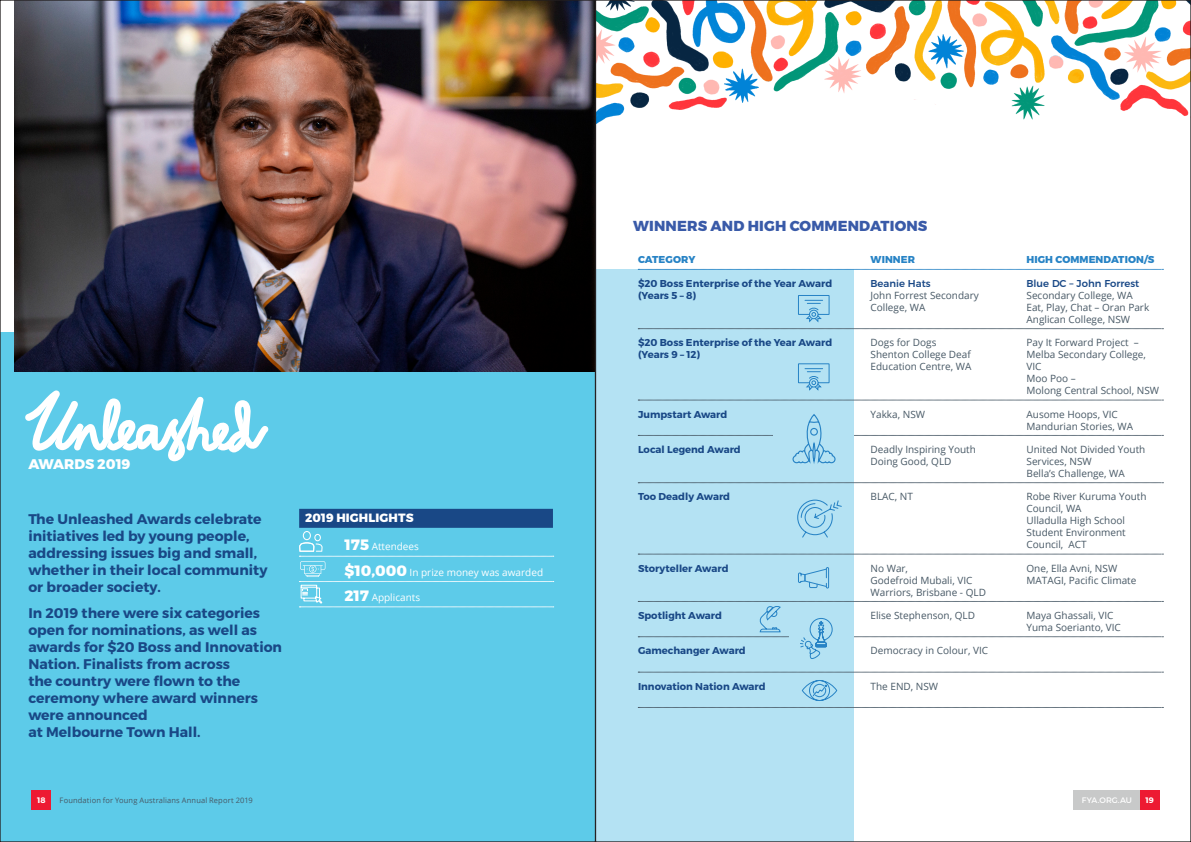
<style>
.page{position:relative;width:1191px;height:842px;background:#fff}
.page>*{position:absolute;margin:0;border:0;box-sizing:border-box;transform-origin:0 0}
._2019_Body_copy{font:800 14.5px "Montserrat";letter-spacing:.01em;color:#395aa8}
._2019_Body_copy-2{font:700 14px/17px "Montserrat";color:#194886}
._2018_MAIN_HEADING{font:800 14px "Montserrat";color:#fff}
._2019_Red_bar_subhea{font:800 12px "Montserrat";letter-spacing:.01em;color:#fff}
._2019_Body_copy-3{font:10px/12px "Open Sans";color:#475865}
._2019_Body_copy-4{font:700 10px "Montserrat";color:#194886}
._2019_Line_under_hig{font:10px "Open Sans";color:#fff}
._2019_Body_copy-5{font:800 10px "Montserrat";letter-spacing:.01em;color:#2783c5}
._2019_Body_copy-6{font:500 10px "Montserrat";color:#194886}
.Page_numbers{font:8px "Montserrat";color:#fff}
.Page_numbers-2{font:700 8px "Montserrat";color:#fff}
.Page_numbers-3{font:7.5px "Open Sans";letter-spacing:.015em;color:#475865}
.s1{font-family:"Montserrat";font-weight:800;font-size:15px}
</style>
<div class="page">
<div style="left:0;top:332px;width:595px;height:510px;background:#5dcbe9"></div>
<img style="left:14px;top:2px;width:579px;height:370px">
<div style="left:299px;top:509px;width:254px;height:19px;background:#194886"></div>
<svg style="left:25px;top:390px;width:244px;height:71px"></svg>
<div style="left:32px;top:791px;width:19px;height:19px;background:#ed1a32"></div>
<svg style="left:299px;top:531px;width:255px;height:77px"></svg>
<div style="left:595px;top:269px;width:259px;height:573px;background:#b4e2f3"></div>
<svg style="left:638px;top:269px;width:525px;height:1px"></svg>
<svg style="left:638px;top:400px;width:525px;height:1px"></svg>
<svg style="left:638px;top:482px;width:525px;height:1px"></svg>
<svg style="left:638px;top:554px;width:525px;height:1px"></svg>
<svg style="left:638px;top:672px;width:525px;height:1px"></svg>
<svg style="left:638px;top:707px;width:525px;height:1px"></svg>
<svg style="left:801px;top:680px;width:36px;height:21px"></svg>
<svg style="left:638px;top:414px;width:525px;height:50px"></svg>
<svg style="left:797px;top:499px;width:45px;height:39px"></svg>
<svg style="left:638px;top:295px;width:525px;height:34px"></svg>
<svg style="left:798px;top:363px;width:32px;height:28px"></svg>
<svg style="left:638px;top:601px;width:525px;height:58px"></svg>
<svg style="left:798px;top:567px;width:31px;height:22px"></svg>
<img style="left:597px;top:2px;width:592px;height:122px">
<div style="left:1140px;top:791px;width:19px;height:19px;background:#ed1a32"></div>
<div style="left:1073px;top:791px;width:67px;height:19px;background:#c8c9c9"></div>
<p class="_2018_MAIN_HEADING" style="left:28px;top:455px;width:104px">AWARDS 2019</p>
<p class="_2019_Body_copy-2" style="left:28px;top:511px;width:241px">The Unleashed Awards celebrate initiatives led by young people, addressing issues big and small, whether in their local community or broader society.</p>
<p class="_2019_Body_copy-2" style="left:28px;top:604px;width:255px">In 2019 there were six categories open for nominations, as well as awards for $20 Boss and Innovation<br>Nation. Finalists from across<br>the country were flown to the ceremony where award winners were announced<br>at Melbourne Town Hall.</p>
<p class="_2019_Red_bar_subhea" style="left:305px;top:510px;width:110px">2019 HIGHLIGHTS</p>
<p class="_2019_Line_under_hig" style="left:344px;top:540px;width:76px"><span class="s1">175</span> Attendees</p>
<p class="_2019_Line_under_hig" style="left:344px;top:565px;width:200px"><span class="s1">$10,000</span> In prize money was awarded</p>
<p class="_2019_Line_under_hig" style="left:344px;top:590px;width:77px"><span class="s1">217</span> Applicants</p>
<p class="Page_numbers-2" style="left:37px;top:795px;width:10px">18</p>
<p class="Page_numbers-3" style="left:60px;top:795px;width:195px">Foundation for Young Australians Annual Report 2019</p>
<p class="_2019_Body_copy" style="left:633px;top:216px;width:296px">WINNERS AND HIGH COMMENDATIONS</p>
<p class="_2019_Body_copy-5" style="left:638px;top:254px;width:59px">CATEGORY</p>
<p class="_2019_Body_copy-5" style="left:870px;top:254px;width:46px">WINNER</p>
<p class="_2019_Body_copy-5" style="left:1026px;top:254px;width:129px">HIGH COMMENDATION/S</p>
<p class="_2019_Body_copy-4" style="left:638px;top:277px;width:196px">$20 Boss Enterprise of the Year Award</p>
<p class="_2019_Body_copy-6" style="left:870px;top:275px;width:62px">Beanie Hats</p>
<p class="_2019_Body_copy-6" style="left:1026px;top:275px;width:114px">Blue DC – John Forrest</p>
<p class="_2019_Body_copy-4" style="left:638px;top:289px;width:60px">(Years 5 – 8)</p>
<p class="_2019_Body_copy-3" style="left:870px;top:289px;width:110px">John Forrest Secondary</p>
<p class="_2019_Body_copy-3" style="left:1026px;top:289px;width:108px">Secondary College, WA</p>
<p class="_2019_Body_copy-3" style="left:870px;top:301px;width:56px">College, WA</p>
<p class="_2019_Body_copy-3" style="left:1026px;top:301px;width:124px">Eat, Play, Chat – Oran Park<br>Anglican College, NSW</p>
<p class="_2019_Body_copy-4" style="left:638px;top:336px;width:196px">$20 Boss Enterprise of the Year Award</p>
<p class="_2019_Body_copy-3" style="left:870px;top:336px;width:67px">Dogs for Dogs</p>
<p class="_2019_Body_copy-3" style="left:1026px;top:336px;width:114px">Pay It Forward Project –</p>
<p class="_2019_Body_copy-4" style="left:638px;top:348px;width:64px">(Years 9 – 12)</p>
<p class="_2019_Body_copy-3" style="left:870px;top:348px;width:102px">Shenton College Deaf</p>
<p class="_2019_Body_copy-3" style="left:1026px;top:348px;width:121px">Melba Secondary College,</p>
<p class="_2019_Body_copy-3" style="left:870px;top:360px;width:102px">Education Centre, WA</p>
<p class="_2019_Body_copy-3" style="left:1026px;top:360px;width:134px">VIC<br>Moo Poo –<br>Molong Central School, NSW</p>
<p class="_2019_Body_copy-4" style="left:638px;top:408px;width:91px">Jumpstart Award</p>
<p class="_2019_Body_copy-3" style="left:870px;top:408px;width:56px">Yakka, NSW</p>
<p class="_2019_Body_copy-3" style="left:1026px;top:408px;width:108px">Ausome Hoops, VIC<br>Mandurian Stories, WA</p>
<p class="_2019_Body_copy-4" style="left:638px;top:443px;width:104px">Local Legend Award</p>
<p class="_2019_Body_copy-3" style="left:870px;top:443px;width:107px">Deadly Inspiring Youth</p>
<p class="_2019_Body_copy-3" style="left:1026px;top:443px;width:120px">United Not Divided Youth</p>
<p class="_2019_Body_copy-3" style="left:870px;top:455px;width:82px">Doing Good, QLD</p>
<p class="_2019_Body_copy-3" style="left:1026px;top:455px;width:100px">Services, NSW<br>Bella’s Challenge, WA</p>
<p class="_2019_Body_copy-4" style="left:638px;top:490px;width:94px">Too Deadly Award</p>
<p class="_2019_Body_copy-3" style="left:870px;top:490px;width:44px">BLAC, NT</p>
<p class="_2019_Body_copy-3" style="left:1026px;top:490px;width:121px">Robe River Kuruma Youth<br>Council, WA<br>Ulladulla High School<br>Student Environment<br>Council, ACT</p>
<p class="_2019_Body_copy-4" style="left:638px;top:562px;width:92px">Storyteller Award</p>
<p class="_2019_Body_copy-3" style="left:870px;top:562px;width:39px">No War,</p>
<p class="_2019_Body_copy-3" style="left:1026px;top:562px;width:92px">One, Ella Avni, NSW</p>
<p class="_2019_Body_copy-3" style="left:870px;top:574px;width:103px">Godefroid Mubali, VIC</p>
<p class="_2019_Body_copy-3" style="left:1026px;top:574px;width:111px">MATAGI, Pacific Climate</p>
<p class="_2019_Body_copy-3" style="left:870px;top:586px;width:117px">Warriors, Brisbane - QLD</p>
<p class="_2019_Body_copy-4" style="left:638px;top:609px;width:85px">Spotlight Award</p>
<p class="_2019_Body_copy-3" style="left:870px;top:609px;width:106px">Elise Stephenson, QLD</p>
<p class="_2019_Body_copy-3" style="left:1026px;top:609px;width:96px">Maya Ghassali, VIC<br>Yuma Soerianto, VIC</p>
<p class="_2019_Body_copy-4" style="left:638px;top:644px;width:109px">Gamechanger Award</p>
<p class="_2019_Body_copy-3" style="left:870px;top:644px;width:119px">Democracy in Colour, VIC</p>
<p class="_2019_Body_copy-4" style="left:638px;top:680px;width:129px">Innovation Nation Award</p>
<p class="_2019_Body_copy-3" style="left:870px;top:680px;width:69px">The END, NSW</p>
<p class="Page_numbers" style="left:1082px;top:795px;width:51px">FYA.ORG.AU</p>
<p class="Page_numbers-2" style="left:1145px;top:795px;width:10px">19</p>
</div>
